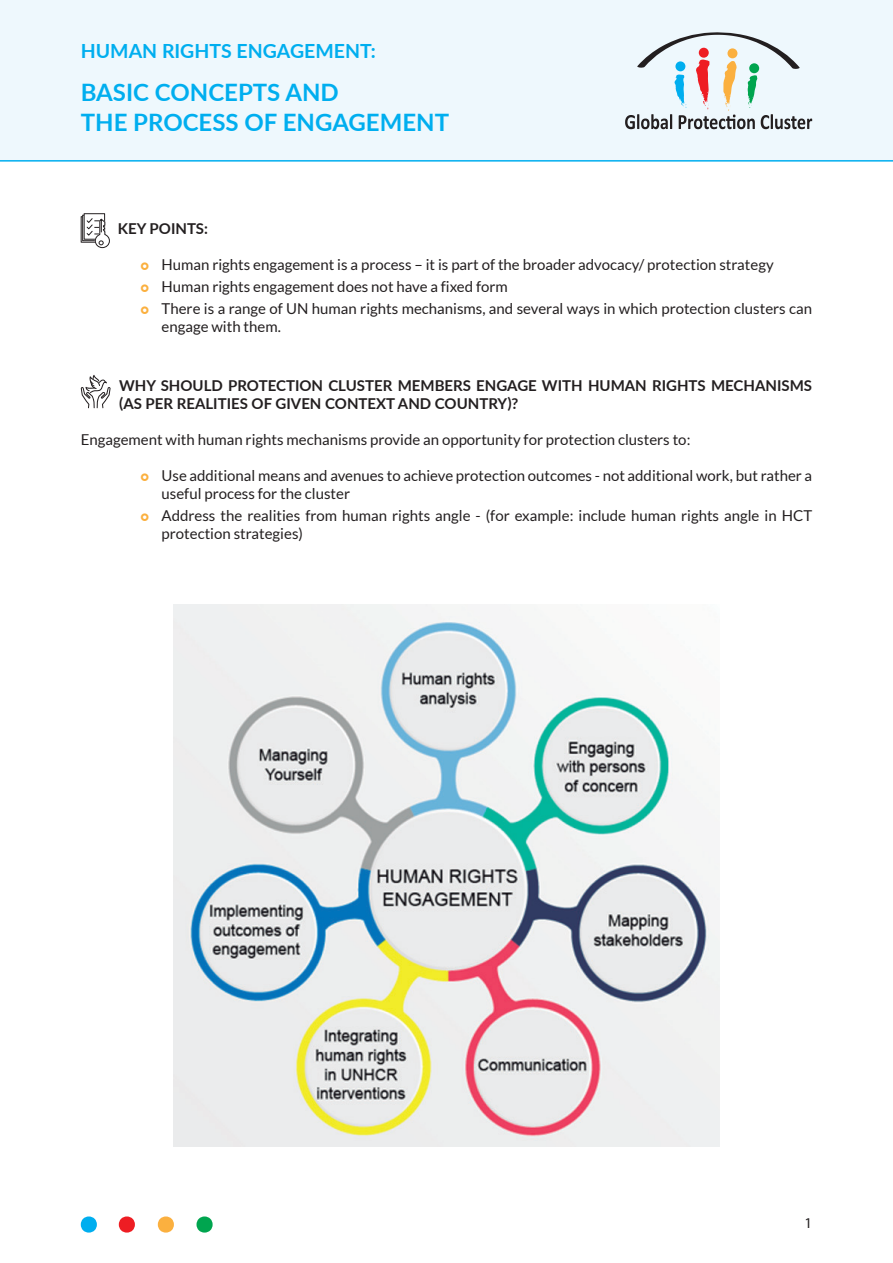
<style>
.page{position:relative;width:893px;height:1263px;background:#fff}
.page>*{position:absolute;margin:0;border:0;box-sizing:border-box;transform-origin:0 0}
.t1{font:700 24px/30px "Lato";color:#00aeef}
.t2{font:700 19.5px "Lato";color:#00aeef}
.t3{font:15px/22.2px "Lato";color:#231f20}
.t4{font:700 15px/18px "Lato";color:#231f20}
.t5{font:15px "Myriad Pro";color:#231f20}
</style>
<div class="page">
<div style="left:0;top:0;width:893px;height:162px;background:#eef8fd"></div>
<svg style="left:625px;top:32px;width:187px;height:97px;background:#d4dadb"></svg>
<svg style="left:81px;top:1216px;width:16px;height:16px"></svg>
<svg style="left:119px;top:1216px;width:16px;height:16px"></svg>
<svg style="left:158px;top:1216px;width:16px;height:16px"></svg>
<svg style="left:197px;top:1216px;width:16px;height:16px"></svg>
<img style="left:173px;top:604px;width:547px;height:542px">
<div style="left:81px;top:216px;width:21px;height:27px;border:1px solid #231f20"></div>
<div style="left:82px;top:215px;width:21px;height:26px;border:1px solid #231f20"></div>
<div style="left:84px;top:214px;width:21px;height:25px;background:#fff"></div>
<div style="left:84px;top:213px;width:21px;height:27px;border:1px solid #231f20"></div>
<svg style="left:86px;top:218px;width:24px;height:30px"></svg>
<svg style="left:81px;top:375px;width:30px;height:33px"></svg>
<h2 class="t2" style="left:81px;top:36px;width:296px">HUMAN RIGHTS ENGAGEMENT:</h2>
<h1 class="t1" style="left:81px;top:76px;width:370px">BASIC CONCEPTS AND<br>THE PROCESS OF ENGAGEMENT</h1>
<p class="t4" style="left:118px;top:219px;width:92px">KEY POINTS:</p>
<p class="t3" style="left:162px;top:253px;width:652px">Human rights engagement is a process – it is part of the broader advocacy/ protection strategy<br>Human rights engagement does not have a fixed form<br>There is a range of UN human rights mechanisms, and several ways in which protection clusters can</p>
<p class="t3" style="left:162px;top:316px;width:121px">engage with them.</p>
<p class="t4" style="left:119px;top:376px;width:694px">WHY SHOULD PROTECTION CLUSTER MEMBERS ENGAGE WITH HUMAN RIGHTS MECHANISMS (AS PER REALITIES OF GIVEN CONTEXT AND COUNTRY)?</p>
<p class="t3" style="left:81px;top:428px;width:611px">Engagement with human rights mechanisms provide an opportunity for protection clusters to:</p>
<p class="t3" style="left:162px;top:466px;width:652px;line-height:18px">Use additional means and avenues to achieve protection outcomes - not additional work, but rather a useful process for the cluster</p>
<p class="t3" style="left:162px;top:506px;width:652px;line-height:18px">Address the realities from human rights angle - (for example: include human rights angle in HCT protection strategies)</p>
<p class="t5" style="left:804px;top:1214px;width:9px">1</p>
</div>
